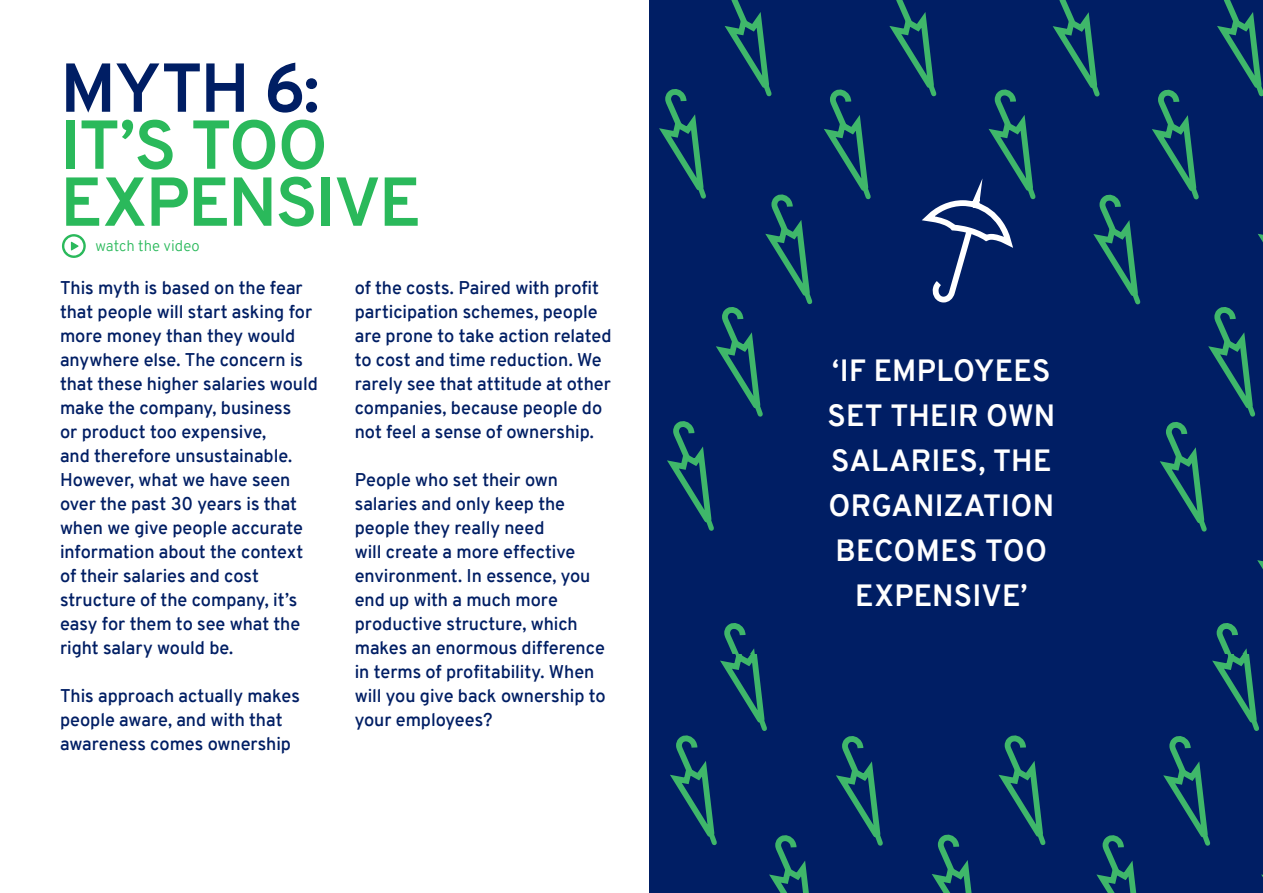
<style>
.page{position:relative;width:1263px;height:893px;background:#fff}
.page>*{position:absolute;margin:0;border:0;box-sizing:border-box;transform-origin:0 0}
.t1{font:700 69px/57px "Overpass";letter-spacing:-.03em;color:#2ab95b}
.t2{font:700 69px "Overpass";color:#001e64}
.t3{font:700 30px/45px "Overpass";letter-spacing:.005em;color:#fff;text-align:center}
.t4{font:600 18px/24px "Overpass";color:#001e64}
.t5{font:300 15px "Overpass";color:#2ab95b}
</style>
<div class="page">
<svg style="left:649px;top:1px;width:614px;height:891px;background:#052964"></svg>
<div style="left:763px;top:514px;width:383px;height:146px;background:#001e64"></div>
<div style="left:792px;top:585px;width:343px;height:146px;background:#001e64"></div>
<div style="left:774px;top:305px;width:334px;height:385px;background:#001e64"></div>
<svg style="left:62px;top:234px;width:24px;height:24px"></svg>
<h1 class="t2" style="left:60px;top:38px;width:261px">MYTH 6:</h1>
<h1 class="t1" style="left:60px;top:117px;width:362px">IT’S TOO<br>EXPENSIVE</h1>
<p class="t5" style="left:95px;top:235px;width:106px">watch the video</p>
<p class="t4" style="left:60px;top:276px;width:259px">This myth is based on the fear that people will start asking for more money than they would anywhere else. The concern is that these higher salaries would make the company, business<br>or product too expensive,<br>and therefore unsustainable.<br>However, what we have seen over the past 30 years is that when we give people accurate information about the context of their salaries and cost structure of the company, it’s easy for them to see what the right salary would be.</p>
<p class="t4" style="left:60px;top:684px;width:241px">This approach actually makes people aware, and with that awareness comes ownership</p>
<p class="t4" style="left:355px;top:276px;width:258px">of the costs. Paired with profit participation schemes, people are prone to take action related to cost and time reduction. We rarely see that attitude at other companies, because people do not feel a sense of ownership.</p>
<p class="t4" style="left:355px;top:468px;width:252px">People who set their own salaries and only keep the people they really need<br>will create a more effective environment. In essence, you end up with a much more productive structure, which makes an enormous difference in terms of profitability. When will you give back ownership to your employees?</p>
<h2 class="t3" style="left:827px;top:349px;width:229px">‘IF EMPLOYEES<br>SET THEIR OWN<br>SALARIES, THE<br>ORGANIZATION<br>BECOMES TOO<br>EXPENSIVE’</h2>
</div>
